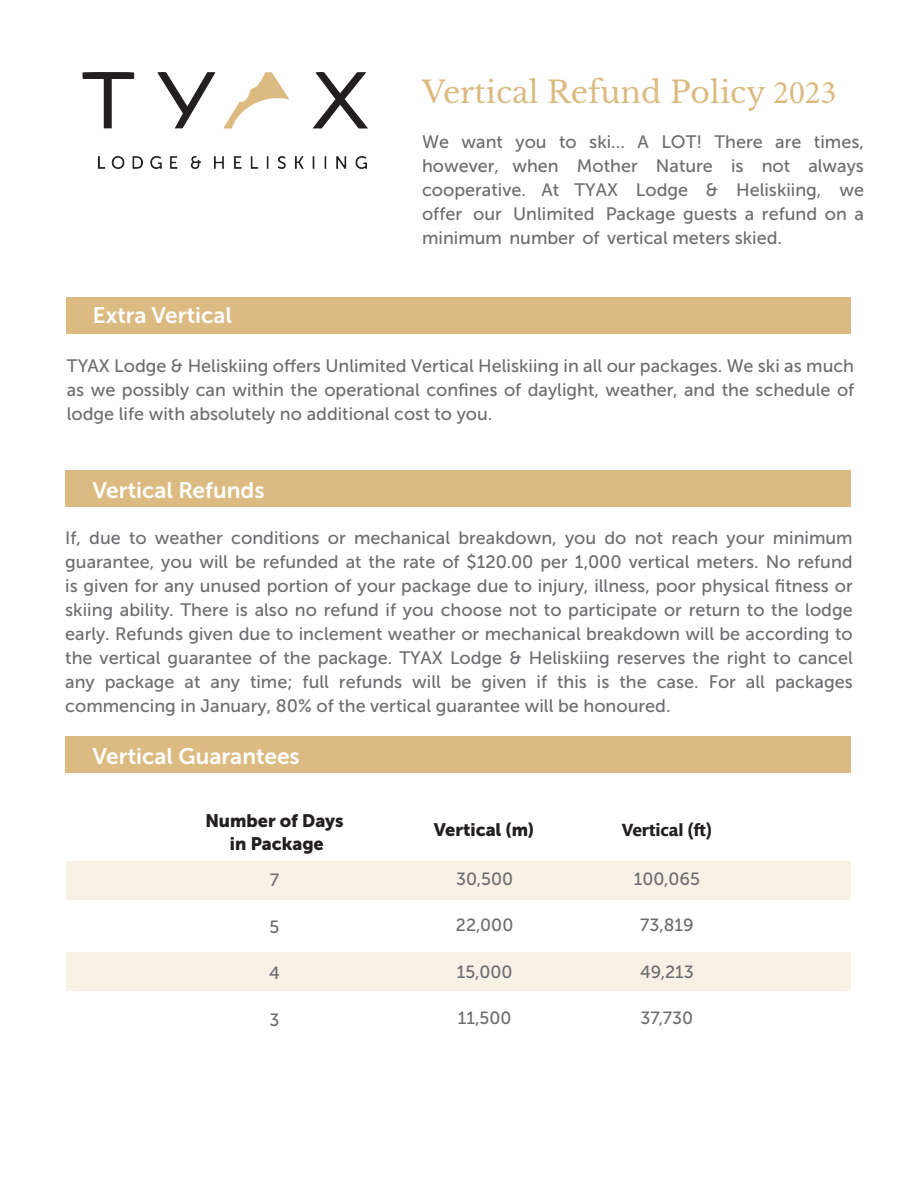
<style>
.page{position:relative;width:918px;height:1188px;background:#fff}
.page>*{position:absolute;margin:0;border:0;box-sizing:border-box;transform-origin:0 0}
.t1{font:30px "Libre Baskerville";color:#dbbb81}
.t2{font:22.5px "Museo Sans Cyrl 700";color:#fff}
.t3{font:18px/23.9px "Museo Sans 500";color:#6c6d70;text-align:justify}
.t4{font:18px/22.5px "Museo Sans Cyrl 900";color:#231f20;text-align:center}
.t5{font:700 18px "Mundo Sans Std";color:#231f20}
.t6{font:17.7px "Museo Sans 500";color:#6c6d70}
.s1{font-family:"Minion Pro";font-size:33px}
</style>
<div class="page">
<div style="left:67px;top:953px;width:784px;height:38px;background:#f8f1e5"></div>
<div style="left:67px;top:861px;width:784px;height:38px;background:#f8f1e5"></div>
<img style="left:98px;top:156px;width:269px;height:13px">
<svg style="left:313px;top:72px;width:55px;height:57px"></svg>
<svg style="left:223px;top:72px;width:66px;height:57px"></svg>
<svg style="left:157px;top:72px;width:58px;height:56px"></svg>
<svg style="left:82px;top:72px;width:52px;height:56px"></svg>
<div style="left:67px;top:297px;width:784px;height:37px;background:#dbbb81"></div>
<div style="left:65px;top:736px;width:786px;height:37px;background:#dbbb81"></div>
<div style="left:65px;top:470px;width:786px;height:37px;background:#dbbb81"></div>
<p class="t2" style="left:93px;top:303px;width:141px">Extra Vertical</p>
<p class="t1" style="left:422px;top:74px;width:416px">Vertical Refund Policy <span class="s1">2023</span></p>
<p class="t3" style="left:422px;top:130px;width:443px">We want you to ski… A LOT! There are times, however, when Mother Nature is not always cooperative. At TYAX Lodge &amp; Heliskiing, we offer our Unlimited Package guests a refund on a minimum number of vertical meters skied.</p>
<p class="t3" style="left:67px;top:354px;width:789px">TYAX Lodge &amp; Heliskiing offers Unlimited Vertical Heliskiing in all our packages. We ski as much as we possibly can within the operational confines of daylight, weather, and the schedule of lodge life with absolutely no additional cost to you.</p>
<p class="t2" style="left:93px;top:478px;width:174px">Vertical Refunds</p>
<p class="t3" style="left:65px;top:526px;width:789px">If, due to weather conditions or mechanical breakdown, you do not reach your minimum guarantee, you will be refunded at the rate of $120.00 per 1,000 vertical meters. No refund is given for any unused portion of your package due to injury, illness, poor physical fitness or skiing ability. There is also no refund if you choose not to participate or return to the lodge early. Refunds given due to inclement weather or mechanical breakdown will be according to the vertical guarantee of the package. TYAX Lodge &amp; Heliskiing reserves the right to cancel any package at any time; full refunds will be given if this is the case. For all packages commencing in January, 80% of the vertical guarantee will be honoured.</p>
<p class="t2" style="left:93px;top:743px;width:209px">Vertical Guarantees</p>
<p class="t4" style="left:205px;top:810px;width:140px">Number of Days in Package</p>
<p class="t6" style="left:270px;top:870px;width:11px">7</p>
<p class="t6" style="left:270px;top:917px;width:11px">5</p>
<p class="t6" style="left:269px;top:963px;width:12px">4</p>
<p class="t6" style="left:270px;top:1010px;width:11px">3</p>
<p class="t4" style="left:434px;top:819px;width:101px">Vertical (m)</p>
<p class="t5" style="left:622px;top:820px;width:92px">Vertical (ft)</p>
<p class="t6" style="left:456px;top:869px;width:59px">30,500</p>
<p class="t6" style="left:456px;top:915px;width:59px">22,000</p>
<p class="t6" style="left:457px;top:962px;width:57px">15,000</p>
<p class="t6" style="left:458px;top:1008px;width:55px">11,500</p>
<p class="t6" style="left:634px;top:869px;width:68px">100,065</p>
<p class="t6" style="left:640px;top:915px;width:55px">73,819</p>
<p class="t6" style="left:640px;top:962px;width:55px">49,213</p>
<p class="t6" style="left:641px;top:1008px;width:54px">37,730</p>
</div>
